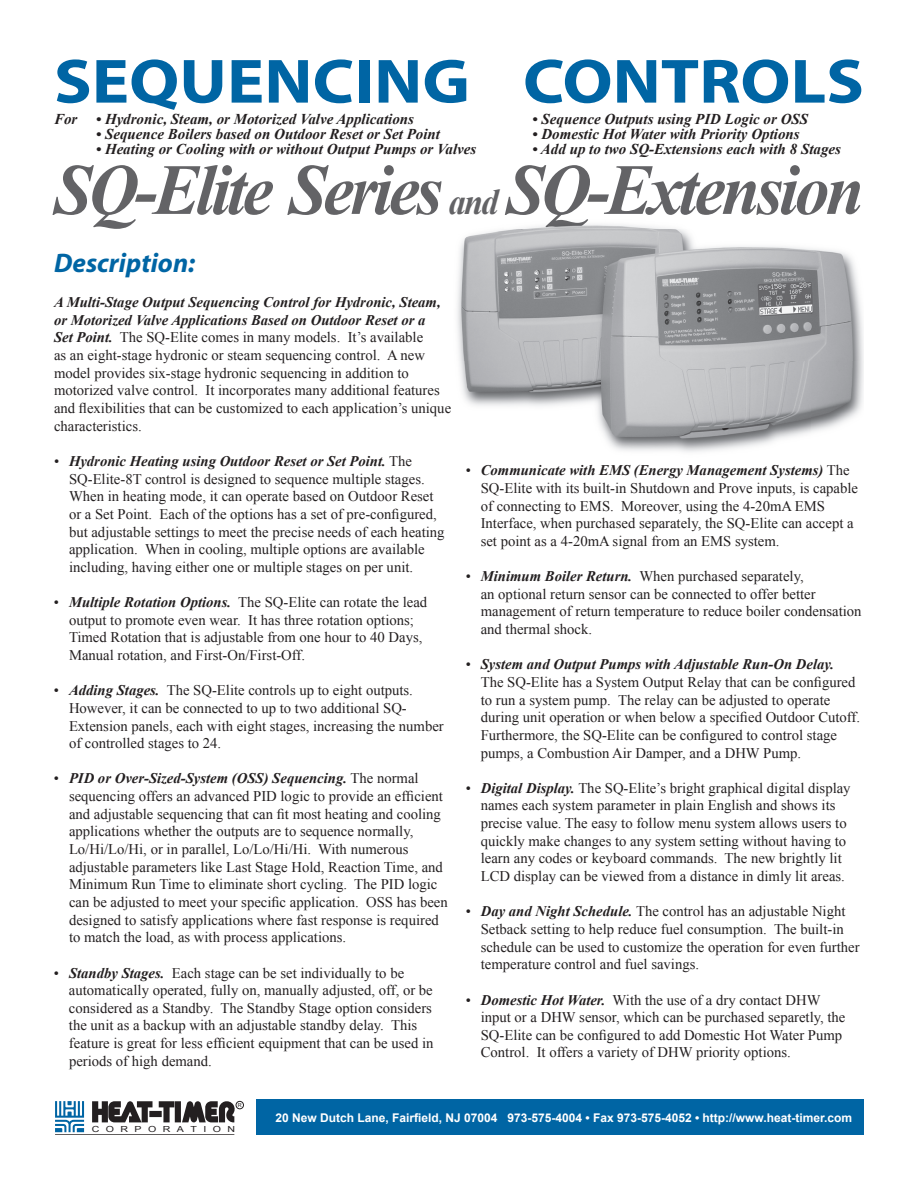
<style>
.page{position:relative;width:918px;height:1188px;background:#fff}
.page>*{position:absolute;margin:0;border:0;box-sizing:border-box;transform-origin:0 0}
.t1{font:italic 700 72px "Times New Roman";letter-spacing:-.05em;color:#636366;scale:.95 1}
.t2{font:700 63px "Myriad";color:#0065a4;scale:1.11 1}
.t3{font:italic 700 27px "Myriad";color:#0065a4}
.t4{font:italic 700 15px "Times New Roman";color:#231f20}
.t5{font:14.7px/17.7px "Times New Roman";color:#231f20}
.t6{font:700 12px "Arial";color:#fff}
.t7{font:8.4px "Arial";letter-spacing:.61em;color:#231f20;scale:1.27 1}
.t8{font:5.4px "Arial";color:#231f20}
.s1{font-size:36px}
.s2{font-weight:700;font-style:italic}
</style>
<div class="page">
<hr style="left:55px;top:1134px;width:179px;height:1px;background:#231f20">
<svg style="left:92px;top:1101px;width:143px;height:21px"></svg>
<svg style="left:55px;top:1101px;width:29px;height:31px"></svg>
<div style="left:236px;top:1101px;width:8px;height:8px;border:1px solid #231f20;border-radius:50%"></div>
<div style="left:257px;top:1099px;width:607px;height:36px;background:#0065a4"></div>
<img style="left:863px;top:349px;width:1px;height:33px">
<img style="left:457px;top:229px;width:406px;height:223px">
<img style="left:523px;top:218px;width:148px;height:11px">
<h2 class="t2" style="left:54px;top:49px;width:731px">SEQUENCING CONTROLS</h2>
<p class="t4" style="left:54px;top:108px;width:362px">For • Hydronic, Steam, or Motorized Valve Applications</p>
<p class="t4" style="left:533px;top:108px;width:277px">• Sequence Outputs using PID Logic or OSS</p>
<p class="t4" style="left:96px;top:123px;width:346px">• Sequence Boilers based on Outdoor Reset or Set Point</p>
<p class="t4" style="left:533px;top:123px;width:269px">• Domestic Hot Water with Priority Options</p>
<p class="t4" style="left:96px;top:138px;width:382px">• Heating or Cooling with or without Output Pumps or Valves</p>
<p class="t4" style="left:533px;top:138px;width:310px">• Add up to two SQ-Extensions each with 8 Stages</p>
<h1 class="t1" style="left:54px;top:140px;width:854px">SQ-Elite Series <span class="s1">and</span> SQ-Extension</h1>
<h3 class="t3" style="left:54px;top:249px;width:143px">Description:</h3>
<p class="t5" style="left:54px;top:293px;width:399px"><span class="s2">A Multi-Stage Output Sequencing Control for Hydronic, Steam, or Motorized Valve Applications Based on Outdoor Reset or a<br>Set Point.</span> The SQ-Elite comes in many models. It’s available<br>as an eight-stage hydronic or steam sequencing control. A new model provides six-stage hydronic sequencing in addition to motorized valve control. It incorporates many additional features and flexibilities that can be customized to each application’s unique characteristics.</p>
<p class="t5" style="left:69px;top:452px;width:377px;text-indent:-15px">• <span class="s2">Hydronic Heating using Outdoor Reset or Set Point.</span> The SQ-Elite-8T control is designed to sequence multiple stages.<br>When in heating mode, it can operate based on Outdoor Reset or a Set Point. Each of the options has a set of pre-configured, but adjustable settings to meet the precise needs of each heating application. When in cooling, multiple options are available including, having either one or multiple stages on per unit.</p>
<p class="t5" style="left:69px;top:593px;width:360px;text-indent:-15px">• <span class="s2">Multiple Rotation Options.</span> The SQ-Elite can rotate the lead output to promote even wear. It has three rotation options; Timed Rotation that is adjustable from one hour to 40 Days, Manual rotation, and First-On/First-Off.</p>
<p class="t5" style="left:69px;top:681px;width:376px;text-indent:-15px">• <span class="s2">Adding Stages.</span> The SQ-Elite controls up to eight outputs.<br>However, it can be connected to up to two additional SQ-Extension panels, each with eight stages, increasing the number of controlled stages to 24.</p>
<p class="t5" style="left:69px;top:769px;width:380px;text-indent:-15px">• <span class="s2">PID or Over-Sized-System (OSS) Sequencing.</span> The normal sequencing offers an advanced PID logic to provide an efficient and adjustable sequencing that can fit most heating and cooling applications whether the outputs are to sequence normally, Lo/Hi/Lo/Hi, or in parallel, Lo/Lo/Hi/Hi. With numerous adjustable parameters like Last Stage Hold, Reaction Time, and Minimum Run Time to eliminate short cycling. The PID logic can be adjusted to meet your specific application. OSS has been designed to satisfy applications where fast response is required to match the load, as with process applications.</p>
<p class="t5" style="left:69px;top:964px;width:366px;text-indent:-15px">• <span class="s2">Standby Stages.</span> Each stage can be set individually to be automatically operated, fully on, manually adjusted, off, or be considered as a Standby. The Standby Stage option considers the unit as a backup with an adjustable standby delay. This feature is great for less efficient equipment that can be used in periods of high demand.</p>
<p class="t8" style="left:238px;top:1102px;width:5px">R</p>
<p class="t5" style="left:481px;top:461px;width:379px;text-indent:-15px">• <span class="s2">Communicate with EMS (Energy Management Systems)</span> The SQ-Elite with its built-in Shutdown and Prove inputs, is capable of connecting to EMS. Moreover, using the 4-20mA EMS Interface, when purchased separately, the SQ-Elite can accept a set point as a 4-20mA signal from an EMS system.</p>
<p class="t5" style="left:481px;top:567px;width:382px;text-indent:-15px">• <span class="s2">Minimum Boiler Return.</span> When purchased separately,<br>an optional return sensor can be connected to offer better management of return temperature to reduce boiler condensation and thermal shock.</p>
<p class="t5" style="left:481px;top:655px;width:381px;text-indent:-15px">• <span class="s2">System and Output Pumps with Adjustable Run-On Delay.<br></span>The SQ-Elite has a System Output Relay that can be configured to run a system pump. The relay can be adjusted to operate during unit operation or when below a specified Outdoor Cutoff.<br>Furthermore, the SQ-Elite can be configured to control stage pumps, a Combustion Air Damper, and a DHW Pump.</p>
<p class="t5" style="left:481px;top:779px;width:371px;text-indent:-15px">• <span class="s2">Digital Display.</span> The SQ-Elite’s bright graphical digital display names each system parameter in plain English and shows its precise value. The easy to follow menu system allows users to quickly make changes to any system setting without having to learn any codes or keyboard commands. The new brightly lit LCD display can be viewed from a distance in dimly lit areas.</p>
<p class="t5" style="left:481px;top:902px;width:380px;text-indent:-15px">• <span class="s2">Day and Night Schedule.</span> The control has an adjustable Night Setback setting to help reduce fuel consumption. The built-in schedule can be used to customize the operation for even further temperature control and fuel savings.</p>
<p class="t5" style="left:481px;top:991px;width:366px;text-indent:-15px">• <span class="s2">Domestic Hot Water.</span> With the use of a dry contact DHW input or a DHW sensor, which can be purchased separetly, the SQ-Elite can be configured to add Domestic Hot Water Pump Control. It offers a variety of DHW priority options.</p>
<p class="t7" style="left:92px;top:1124px;width:114px">CORPORATION</p>
<p class="t6" style="left:275px;top:1109px;width:578px">20 New Dutch Lane, Fairfield, NJ 07004 973-575-4004 • Fax 973-575-4052 • http://www.heat-timer.com</p>
</div>
